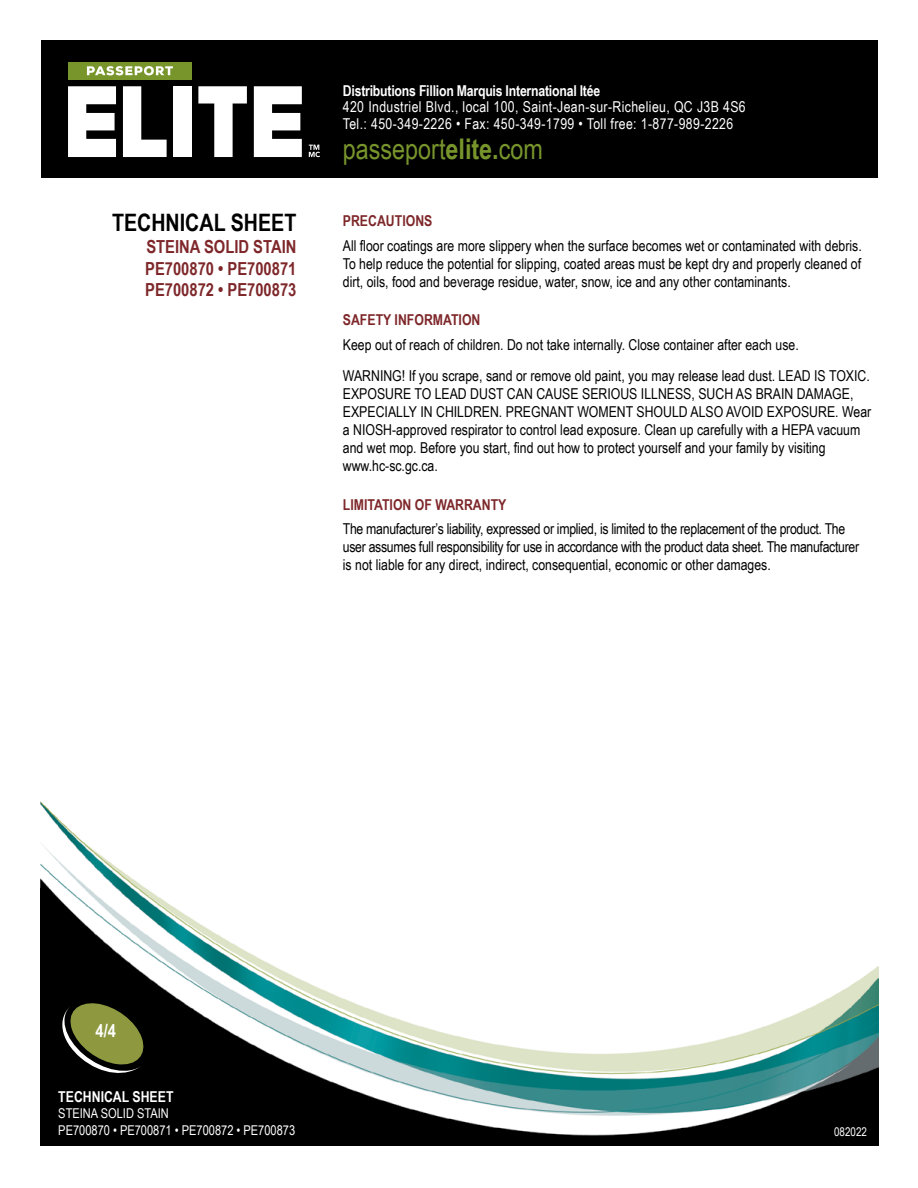
<style>
.page{position:relative;width:918px;height:1188px;background:#fff}
.page>*{position:absolute;margin:0;border:0;box-sizing:border-box;transform-origin:0 0}
.t1{font:28.5px "Arial Narrow";color:#78952c}
.t2{font:700 24px "Arial Narrow";color:#000}
.t3{font:700 18px/21.6px "Arial Narrow";color:#7e272a;text-align:justify}
.t4{font:700 18px "Arial Narrow";color:#fff}
.t5{font:15px/18px "Arial Narrow";color:#000}
.t6{font:15px/18px "Arial Narrow";letter-spacing:-.02em;color:#000}
.t7{font:15px/17.1px "Arial Narrow";letter-spacing:.025em;color:#fff}
.t8{font:700 15px "Arial Narrow";letter-spacing:-.015em;color:#fff}
.t9{font:700 15px "Arial Narrow";color:#7e272a}
.t10{font:13.5px/16.2px "Arial Narrow";color:#fff}
.t11{font:12px "Arial Narrow";color:#fff}
.s1{font-weight:700}
</style>
<div class="page">
<img style="left:40px;top:801px;width:838px;height:345px">
<svg style="left:57px;top:1001px;width:91px;height:76px;background:#4e5229"></svg>
<div style="left:41px;top:41px;width:837px;height:137px;background:#000"></div>
<svg style="left:309px;top:145px;width:11px;height:12px"></svg>
<svg style="left:68px;top:86px;width:48px;height:71px;background:#d5d5d5"></svg>
<div style="left:173px;top:86px;width:19px;height:71px;background:#fff"></div>
<svg style="left:198px;top:86px;width:49px;height:71px"></svg>
<svg style="left:123px;top:86px;width:44px;height:71px"></svg>
<svg style="left:254px;top:86px;width:48px;height:71px;background:#d5d5d5"></svg>
<div style="left:68px;top:62px;width:124px;height:18px;background:#78952c"></div>
<svg style="left:87px;top:66px;width:86px;height:9px"></svg>
<h2 class="t2" style="left:112px;top:205px;width:186px">TECHNICAL SHEET</h2>
<p class="t3" style="left:145px;top:235px;width:153px">STEINA SOLID STAIN PE700870 • PE700871<br>PE700872 • PE700873</p>
<p class="t8" style="left:343px;top:79px;width:259px">Distributions Fillion Marquis International ltée</p>
<p class="t7" style="left:343px;top:98px;width:404px">420 Industriel Blvd., local 100, Saint-Jean-sur-Richelieu, QC J3B 4S6<br>Tel.: 450-349-2226 • Fax: 450-349-1799 • Toll free: 1-877-989-2226</p>
<h1 class="t1" style="left:343px;top:128px;width:202px">passeport<span class="s1">elite.</span>com</h1>
<p class="t9" style="left:343px;top:209px;width:91px">PRECAUTIONS</p>
<p class="t5" style="left:343px;top:236px;width:520px;text-align:justify">All floor coatings are more slippery when the surface becomes wet or contaminated with debris.<br>To help reduce the potential for slipping, coated areas must be kept dry and properly cleaned of dirt, oils, food and beverage residue, water, snow, ice and any other contaminants.</p>
<p class="t9" style="left:343px;top:308px;width:139px">SAFETY INFORMATION</p>
<p class="t5" style="left:343px;top:328px;width:528px;line-height:31.5px">Keep out of reach of children. Do not take internally. Close container after each use.<br>WARNING! If you scrape, sand or remove old paint, you may release lead dust. LEAD IS TOXIC.</p>
<p class="t5" style="left:343px;top:384px;width:530px">EXPOSURE TO LEAD DUST CAN CAUSE SERIOUS ILLNESS, SUCH AS BRAIN DAMAGE, EXPECIALLY IN CHILDREN. PREGNANT WOMENT SHOULD ALSO AVOID EXPOSURE. Wear a NIOSH-approved respirator to control lead exposure. Clean up carefully with a HEPA vacuum and wet mop. Before you start, find out how to protect yourself and your family by visiting www.hc-sc.gc.ca.</p>
<p class="t9" style="left:343px;top:493px;width:165px">LIMITATION OF WARRANTY</p>
<p class="t6" style="left:343px;top:519px;width:518px">The manufacturer’s liability, expressed or implied, is limited to the replacement of the product. The user assumes full responsibility for use in accordance with the product data sheet. The manufacturer is not liable for any direct, indirect, consequential, economic or other damages.</p>
<p class="t4" style="left:95px;top:1017px;width:22px">4/4</p>
<p class="t8" style="left:58px;top:1086px;width:117px">TECHNICAL SHEET</p>
<p class="t10" style="left:58px;top:1105px;width:238px">STEINA SOLID STAIN<br>PE700870 • PE700871 • PE700872 • PE700873</p>
<p class="t11" style="left:834px;top:1123px;width:34px">082022</p>
</div>
